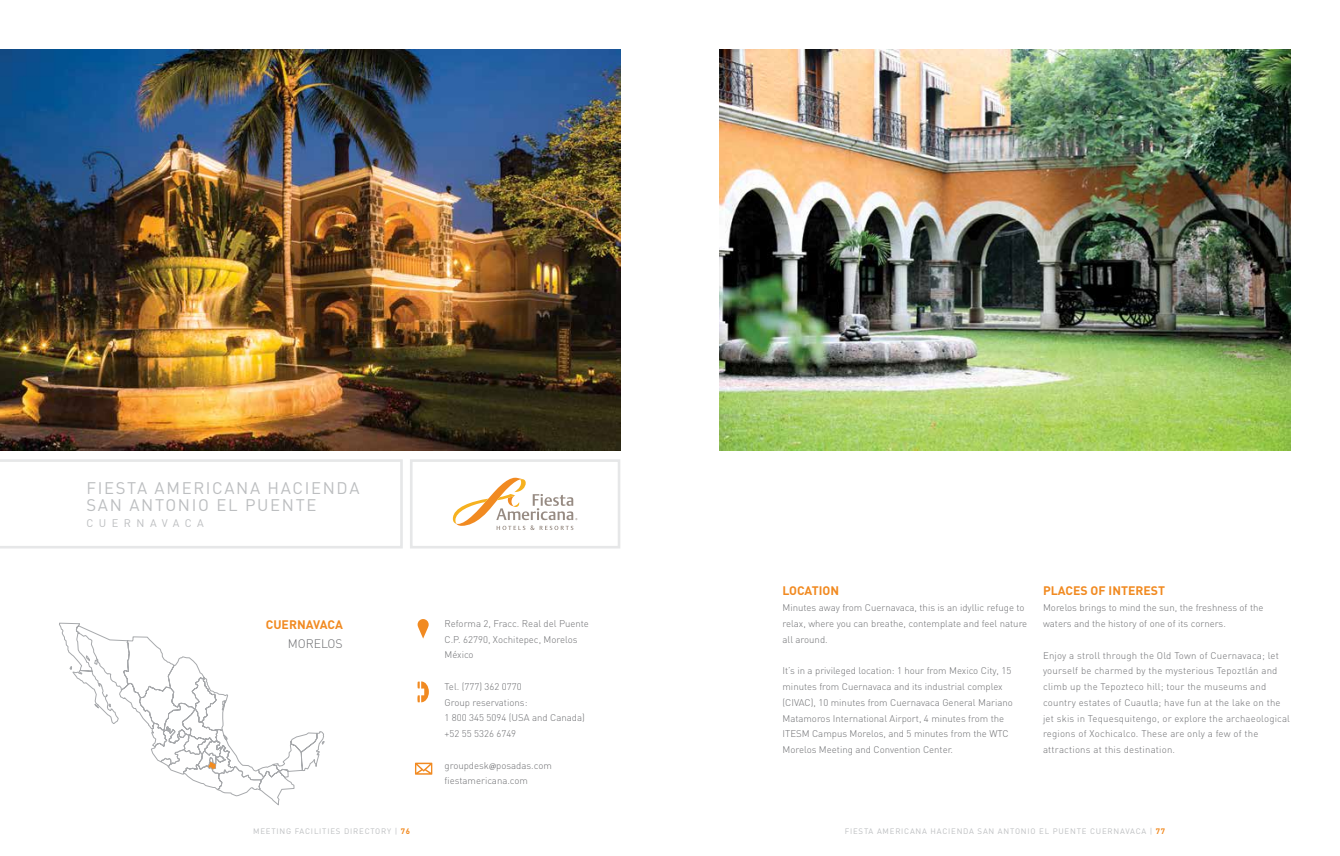
<style>
.page{position:relative;width:1340px;height:856px;background:#fff}
.page>*{position:absolute;margin:0;border:0;box-sizing:border-box;transform-origin:0 0}
.t1{font:16.62px/16.6px "DIN";letter-spacing:.1em;color:#bcbec0}
.t2{font:700 12.25px "DIN";color:#f18a21}
.t3{font:300 12.25px "DIN";color:#6d6e71}
.t4{font:10.94px "DIN";letter-spacing:.5em;color:#bcbec0}
.t5{font:300 9.62px/15.8px "DIN";color:#6d6e71}
.t6{font:300 9.62px/15.8px "DIN";letter-spacing:.02em;color:#6d6e71}
.t7{font:7.88px "DIN";letter-spacing:.1em;color:#bcbec0}
.s1{font-family:"Myriad Pro";font-weight:400}
.s2{font-weight:700;color:#f18a21}
</style>
<div class="page">
<svg style="left:453px;top:478px;width:124px;height:52px"></svg>
<svg style="left:0;top:459px;width:403px;height:89px"></svg>
<svg style="left:417px;top:619px;width:11px;height:19px"></svg>
<svg style="left:415px;top:762px;width:17px;height:12px"></svg>
<svg style="left:417px;top:681px;width:12px;height:21px"></svg>
<svg style="left:59px;top:622px;width:266px;height:184px"></svg>
<div style="left:410px;top:459px;width:210px;height:89px;border:3px solid #e6e7e8"></div>
<img style="left:719px;top:50px;width:571px;height:400px">
<img style="left:0;top:50px;width:620px;height:400px">
<h1 class="t1" style="left:86px;top:479px;width:274px">FIESTA AMERICANA HACIENDA<br>SAN ANTONIO EL PUENTE</h1>
<p class="t4" style="left:86px;top:516px;width:119px">CUERNAVACA</p>
<p class="t2" style="left:266px;top:617px;width:78px">CUERNAVACA</p>
<p class="t3" style="left:288px;top:636px;width:57px">MORELOS</p>
<p class="t5" style="left:444px;top:615px;width:146px">Reforma 2, Fracc. Real del Puente<br>C.P. 62790, Xochitepec, Morelos<br>México</p>
<p class="t5" style="left:444px;top:678px;width:142px">Tel. (777) 362 0770<br>Group reservations:<br>1 800 345 5094 (USA and Canada) +52 55 5326 6749</p>
<p class="t5" style="left:444px;top:757px;width:109px">groupdesk<span class="s1">@</span>posadas.com fiestamericana.com</p>
<p class="t2" style="left:782px;top:583px;width:58px">LOCATION</p>
<p class="t5" style="left:782px;top:600px;width:246px">Minutes away from Cuernavaca, this is an idyllic refuge to relax, where you can breathe, contemplate and feel nature all around.</p>
<p class="t5" style="left:782px;top:663px;width:232px">It’s in a privileged location: 1 hour from Mexico City, 15 minutes from Cuernavaca and its industrial complex (CIVAC), 10 minutes from Cuernavaca General Mariano Matamoros International Airport, 4 minutes from the ITESM Campus Morelos, and 5 minutes from the WTC Morelos Meeting and Convention Center.</p>
<p class="t2" style="left:1043px;top:583px;width:123px">PLACES OF INTEREST</p>
<p class="t5" style="left:1043px;top:600px;width:222px">Morelos brings to mind the sun, the freshness of the waters and the history of one of its corners.</p>
<p class="t6" style="left:1043px;top:647px;width:248px">Enjoy a stroll through the Old Town of Cuernavaca; let yourself be charmed by the mysterious Tepoztlán and climb up the Tepozteco hill; tour the museums and country estates of Cuautla; have fun at the lake on the jet skis in Tequesquitengo, or explore the archaeological regions of Xochicalco. These are only a few of the attractions at this destination.</p>
<p class="t7" style="left:253px;top:826px;width:158px">MEETING FACILITIES DIRECTORY | <span class="s2">76</span></p>
<p class="t7" style="left:844px;top:826px;width:322px">FIESTA AMERICANA HACIENDA SAN ANTONIO EL PUENTE CUERNAVACA | <span class="s2">77</span></p>
</div>
